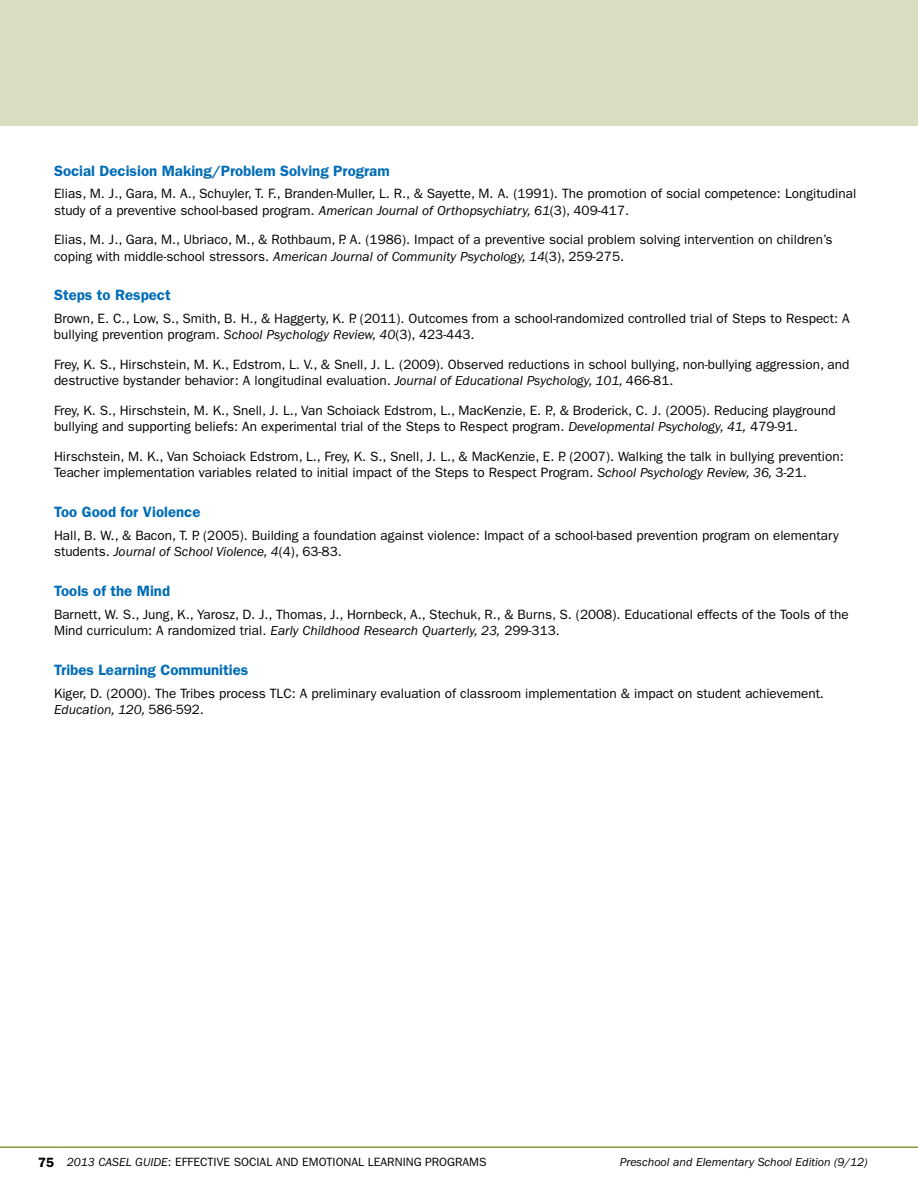
<style>
.page{position:relative;width:918px;height:1188px;background:#fff}
.page>*{position:absolute;margin:0;border:0;box-sizing:border-box;transform-origin:0 0}
.t1{font:600 15px "ITC Franklin Gothic Std";color:#006db6}
.t2{font:13.5px/16.2px "ITC Franklin Gothic Std";color:#000}
.t3{font:12px "ITC Franklin Gothic Std";color:#000}
.t4{font:italic 12px "ITC Franklin Gothic Std";color:#000}
.s1{font-style:italic}
.s2{font-weight:600;font-size:13.5px}
</style>
<div class="page">
<div style="left:0;top:0;width:918px;height:125px;background:#d9ddc2"></div>
<hr style="left:0;top:1146px;width:60px;height:2px;background:#809b3c">
<hr style="left:60px;top:1146px;width:858px;height:2px;background:#809b3c">
<p class="t1" style="left:54px;top:162px;width:337px">Social Decision Making/Problem Solving Program</p>
<p class="t2" style="left:54px;top:186px;width:804px">Elias, M . J., Gara, M . A., Schuyler, T. F., Branden-M uller, L. R., &amp; Sayette, M . A. (1991). The promotion of social competence: Longitudinal study of a preventive school-based program. <span class="s1">American Journal of Orthopsychiatry, 61</span>(3), 409-417.</p>
<p class="t2" style="left:54px;top:232px;width:780px">Elias, M . J., Gara, M ., Ubriaco, M ., &amp; Rothbaum, P. A. (1986). Impact of a preventive social problem solving intervention on children’s coping with middle-school stressors. <span class="s1">American Journal of Community Psychology, 14</span>(3), 259-275.</p>
<p class="t1" style="left:54px;top:286px;width:118px">Steps to Respect</p>
<p class="t2" style="left:54px;top:311px;width:797px">Brown, E. C., Low, S., Smith, B. H., &amp; Haggerty, K. P. (2011). Outcomes from a school-randomized controlled trial of Steps to Respect: A bullying prevention program. <span class="s1">School Psychology Review, 40</span>(3), 423-443.</p>
<p class="t2" style="left:54px;top:357px;width:797px">Frey, K. S., Hirschstein, M . K., Edstrom, L. V., &amp; Snell, J. L. (2009). Observed reductions in school bullying, non-bullying aggression, and destructive bystander behavior: A longitudinal evaluation. <span class="s1">Journal of Educational Psychology, 101,</span> 466-81.</p>
<p class="t2" style="left:54px;top:402px;width:783px">Frey, K. S., Hirschstein, M . K., Snell, J. L., Van Schoiack Edstrom, L., MacKenzie, E. P., &amp; Broderick, C. J. (2005). Reducing playground bullying and supporting beliefs: An experimental trial of the Steps to Respect program. <span class="s1">Developmental Psychology, 41,</span> 479-91.</p>
<p class="t2" style="left:54px;top:448px;width:791px">Hirschstein, M . K., Van Schoiack Edstrom, L., Frey, K. S., Snell, J. L., &amp; MacKenzie, E. P. (2007). Walking the talk in bullying prevention:<br>Teacher implementation variables related to initial impact of the Steps to Respect Program. <span class="s1">School Psychology Review, 36,</span> 3-21.</p>
<p class="t1" style="left:54px;top:503px;width:148px">Too Good for Violence</p>
<p class="t2" style="left:54px;top:527px;width:786px">Hall, B. W., &amp; Bacon, T. P. (2005). Building a foundation against violence: Impact of a school-based prevention program on elementary students. <span class="s1">Journal of School Violence, 4</span>(4), 63-83.</p>
<p class="t1" style="left:54px;top:582px;width:118px">Tools of the Mind</p>
<p class="t2" style="left:54px;top:606px;width:796px">Barnett, W. S., Jung, K., Yarosz, D. J., Thomas, J., Hornbeck, A., Stechuk, R., &amp; Burns, S. (2008). Educational effects of the Tools of the<br>M ind curriculum: A randomized trial. <span class="s1">Early Childhood Research Quarterly, 23,</span> 299-313.</p>
<p class="t1" style="left:54px;top:661px;width:196px">Tribes Learning Communities</p>
<p class="t2" style="left:54px;top:685px;width:772px">Kiger, D. (2000). The Tribes process TLC: A preliminary evaluation of classroom implementation &amp; impact on student achievement.<br><span class="s1">Education, 120,</span> 586-592.</p>
<p class="t3" style="left:38px;top:1155px;width:218px"><span class="s2">75</span> <span class="s1">2013 CASEL GUIDE</span>: effective Social</p>
<p class="t3" style="left:276px;top:1155px;width:211px">and Emotional Learni ng programs</p>
<p class="t4" style="left:620px;top:1156px;width:249px">preschool and Elementary School Edition (9/12)</p>
</div>
